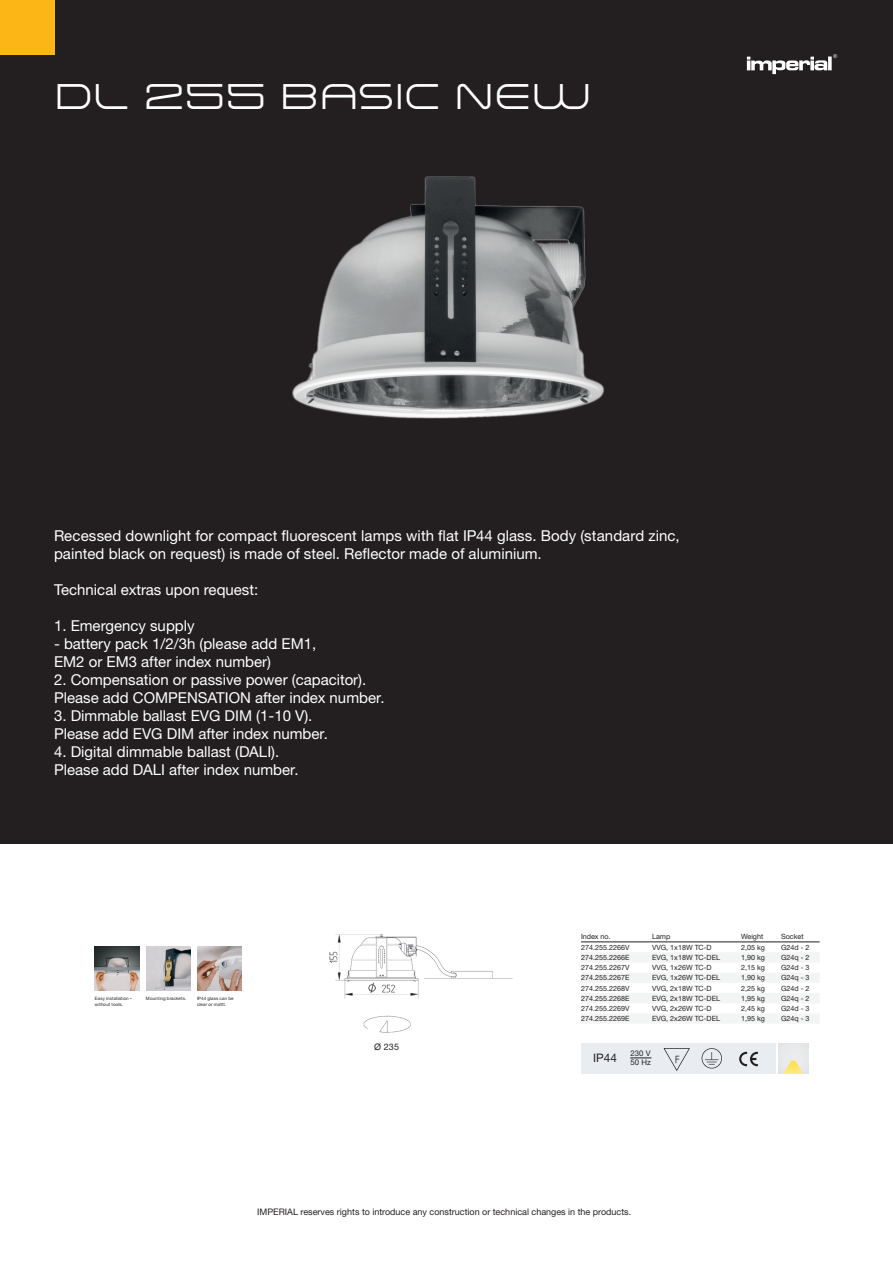
<style>
.page{position:relative;width:893px;height:1263px;background:#fff}
.page>*{position:absolute;margin:0;border:0;box-sizing:border-box;transform-origin:0 0}
.Text{font:36px "Arkitech";letter-spacing:-.005em;color:#fff}
.Technical{font:15px "Helvetica Neue LTW1 G";color:#fff}
.Text-2{font:15px/18px "Helvetica Neue LTW1 G";letter-spacing:.005em;color:#fff}
.t1{font:11.7px "Helvetica Neue LTW1 G";color:#231f20}
.Text-3{font:9px "Helvetica Neue LTW1 G";color:#231f20}
.t2{font:7.8px "Helvetica Neue LTW1 G";color:#231f20}
.Table_index{font:7.2px "Helvetica Neue LTW1 G";color:#231f20}
.t3{font:4.5px/5.4px "Helvetica Neue LTW1 G";letter-spacing:.02em;color:#231f20}
.s1{font-family:"Arial"}
</style>
<div class="page">
<div style="left:0;top:0;width:893px;height:843px;background:#231f20"></div>
<svg style="left:747px;top:57px;width:80px;height:17px"></svg>
<svg style="left:828px;top:56px;width:4px;height:14px"></svg>
<svg style="left:833px;top:54px;width:4px;height:4px"></svg>
<div style="left:0;top:0;width:54px;height:54px;background:#fcb616"></div>
<img style="left:292px;top:176px;width:313px;height:243px">
<img style="left:197px;top:946px;width:45px;height:45px">
<img style="left:146px;top:946px;width:45px;height:45px">
<img style="left:95px;top:946px;width:45px;height:45px">
<div style="left:581px;top:1043px;width:194px;height:30px;background:#e9edf2"></div>
<svg style="left:630px;top:1057px;width:21px;height:1px"></svg>
<svg style="left:664px;top:1048px;width:26px;height:23px"></svg>
<svg style="left:702px;top:1048px;width:20px;height:20px"></svg>
<svg style="left:739px;top:1052px;width:19px;height:14px"></svg>
<svg style="left:778px;top:1043px;width:30px;height:30px"></svg>
<div style="left:581px;top:953px;width:238px;height:9px;background:#f3f4f4"></div>
<svg style="left:581px;top:973px;width:238px;height:50px"></svg>
<hr style="left:581px;top:942px;width:71px;height:1px;background:#231f20">
<hr style="left:652px;top:942px;width:89px;height:1px;background:#231f20">
<hr style="left:741px;top:942px;width:40px;height:1px;background:#231f20">
<hr style="left:781px;top:942px;width:39px;height:1px;background:#231f20">
<img style="left:329px;top:934px;width:184px;height:65px">
<img style="left:363px;top:1015px;width:48px;height:18px">
<p class="Text" style="left:54px;top:72px;width:538px">DL 255 BASIC NEW</p>
<p class="Text-2" style="left:54px;top:527px;width:627px">Recessed downlight for compact fluorescent lamps with flat IP44 glass. Body (standard zinc, painted black on request) is made of steel. Reflector made of aluminium.</p>
<p class="Technical" style="left:54px;top:580px;width:206px">Technical extras upon request:</p>
<p class="Technical" style="left:54px;top:616px;width:142px">1. Emergency supply</p>
<p class="Technical" style="left:54px;top:634px;width:264px">- battery pack 1/2/3h (please add EM1,</p>
<p class="Technical" style="left:54px;top:652px;width:219px">EM2 or EM3 after index number)</p>
<p class="Technical" style="left:54px;top:670px;width:314px">2. Compensation or passive power (capacitor).</p>
<p class="Technical" style="left:54px;top:688px;width:332px">Please add COMPENSATION after index number.</p>
<p class="Technical" style="left:54px;top:706px;width:260px">3. Dimmable ballast EVG DIM (1-10 V).</p>
<p class="Technical" style="left:54px;top:724px;width:275px">Please add EVG DIM after index number.</p>
<p class="Technical" style="left:54px;top:742px;width:227px">4. Digital dimmable ballast (DALI).</p>
<p class="Technical" style="left:54px;top:760px;width:246px">Please add DALI after index number.</p>
<p class="t3" style="left:95px;top:996px;width:39px">Easy installation – without tools.</p>
<p class="t3" style="left:146px;top:996px;width:42px">Mounting brackets.</p>
<p class="t3" style="left:197px;top:996px;width:38px">IP44 glass can be clear or mattt.</p>
<p class="Text-3" style="left:374px;top:1041px;width:26px"><span class="s1">Ø</span> 235</p>
<p class="Table_index" style="left:581px;top:932px;width:31px">Index no.</p>
<p class="Table_index" style="left:652px;top:932px;width:20px">Lamp</p>
<p class="Table_index" style="left:741px;top:932px;width:24px">Weight</p>
<p class="Table_index" style="left:781px;top:932px;width:24px">Socket</p>
<p class="Table_index" style="left:581px;top:943px;width:50px">274.255.2266V</p>
<p class="Table_index" style="left:652px;top:943px;width:61px">VVG, 1x18W TC-D</p>
<p class="Table_index" style="left:741px;top:943px;width:25px">2,05 kg</p>
<p class="Table_index" style="left:781px;top:943px;width:30px">G24d - 2</p>
<p class="Table_index" style="left:581px;top:953px;width:50px">274.255.2266E</p>
<p class="Table_index" style="left:652px;top:953px;width:70px">EVG, 1x18W TC-DEL</p>
<p class="Table_index" style="left:741px;top:953px;width:25px">1,90 kg</p>
<p class="Table_index" style="left:781px;top:953px;width:30px">G24q - 2</p>
<p class="Table_index" style="left:581px;top:963px;width:50px">274.255.2267V</p>
<p class="Table_index" style="left:652px;top:963px;width:61px">VVG, 1x26W TC-D</p>
<p class="Table_index" style="left:741px;top:963px;width:25px">2,15 kg</p>
<p class="Table_index" style="left:781px;top:963px;width:30px">G24d - 3</p>
<p class="Table_index" style="left:581px;top:973px;width:50px">274.255.2267E</p>
<p class="Table_index" style="left:652px;top:973px;width:70px">EVG, 1x26W TC-DEL</p>
<p class="Table_index" style="left:741px;top:973px;width:25px">1,90 kg</p>
<p class="Table_index" style="left:781px;top:973px;width:30px">G24q - 3</p>
<p class="Table_index" style="left:581px;top:983px;width:50px">274.255.2268V</p>
<p class="Table_index" style="left:652px;top:983px;width:61px">VVG, 2x18W TC-D</p>
<p class="Table_index" style="left:741px;top:983px;width:25px">2,25 kg</p>
<p class="Table_index" style="left:781px;top:983px;width:30px">G24d - 2</p>
<p class="Table_index" style="left:581px;top:994px;width:50px">274.255.2268E</p>
<p class="Table_index" style="left:652px;top:994px;width:70px">EVG, 2x18W TC-DEL</p>
<p class="Table_index" style="left:741px;top:994px;width:25px">1,95 kg</p>
<p class="Table_index" style="left:781px;top:994px;width:30px">G24q - 2</p>
<p class="Table_index" style="left:581px;top:1004px;width:50px">274.255.2269V</p>
<p class="Table_index" style="left:652px;top:1004px;width:61px">VVG, 2x26W TC-D</p>
<p class="Table_index" style="left:741px;top:1004px;width:25px">2,45 kg</p>
<p class="Table_index" style="left:781px;top:1004px;width:30px">G24d - 3</p>
<p class="Table_index" style="left:581px;top:1014px;width:50px">274.255.2269E</p>
<p class="Table_index" style="left:652px;top:1014px;width:70px">EVG, 2x26W TC-DEL</p>
<p class="Table_index" style="left:741px;top:1014px;width:25px">1,95 kg</p>
<p class="Table_index" style="left:781px;top:1014px;width:30px">G24q - 3</p>
<p class="t1" style="left:593px;top:1051px;width:25px">IP44</p>
<p class="t2" style="left:631px;top:1048px;width:22px">230 V</p>
<p class="t2" style="left:630px;top:1058px;width:22px">50 Hz</p>
<p class="Text-3" style="left:257px;top:1207px;width:375px">IMPERIAL reserves rights to introduce any construction or technical changes in the products.</p>
</div>
